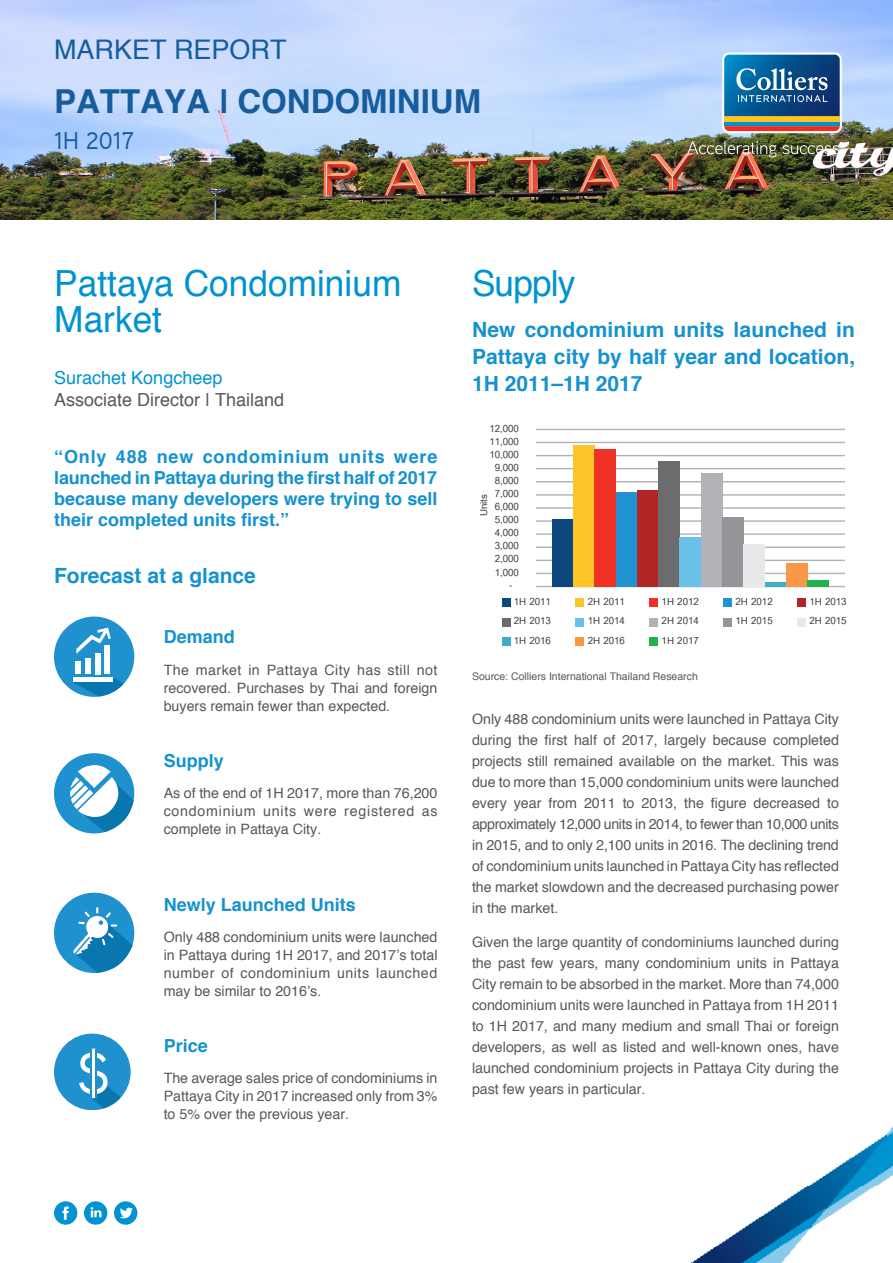
<style>
.page{position:relative;width:893px;height:1263px;background:#fff}
.page>*{position:absolute;margin:0;border:0;box-sizing:border-box;transform-origin:0 0}
.t1{font:69.3px "Aaux Next";color:#fff;scale:.93 1}
.Headline_1{font:36px/36px "Helvetica";color:#0093d0}
.Title_Dark{font:700 33px "Helvetica";color:#175d9e}
.Title_Dark-2{font:27px "Helvetica";color:#175d9e}
.Title_Dark-3{font:500 24px "Aaux Next";color:#175d9e}
.Headline_3{font:700 21px/27px "Helvetica";color:#1592cf;text-align:justify}
.Headline_3-2{font:700 18px/21px "Helvetica";color:#1592cf;text-align:justify}
.Headline_3-3{font:18px "Helvetica";color:#57585a}
.Headline_3-4{font:18px "Helvetica";color:#0093d0}
.t2{font:700 14.85px "Cordia New";letter-spacing:-.005em;color:#3e3e3f}
.Body{font:14.25px/21px "Helvetica";color:#57585a;text-align:justify}
.Headline_3-5{font:14.25px/18px "Helvetica";color:#57585a;text-align:justify}
.Caption_Chart_Image{font:10.5px "Helvetica";color:#57585a}
</style>
<div class="page">
<img style="left:690px;top:1126px;width:203px;height:137px">
<img style="left:0;top:0;width:893px;height:219px">
<div style="left:54px;top:1201px;width:23px;height:24px;background:#0093d0;border-radius:50%"></div>
<svg style="left:62px;top:1206px;width:7px;height:14px"></svg>
<div style="left:84px;top:1201px;width:23px;height:24px;background:#0093d0;border-radius:50%"></div>
<svg style="left:91px;top:1207px;width:11px;height:10px"></svg>
<div style="left:114px;top:1201px;width:23px;height:24px;background:#0093d0;border-radius:50%"></div>
<svg style="left:120px;top:1207px;width:13px;height:12px"></svg>
<img style="left:687px;top:141px;width:89px;height:17px">
<svg style="left:783px;top:145px;width:60px;height:9px"></svg>
<svg style="left:722px;top:53px;width:120px;height:80px;background:#4c7694"></svg>
<div style="left:54px;top:616px;width:80px;height:81px;background:#2091cf;border-radius:50%"></div>
<svg style="left:76px;top:627px;width:35px;height:27px"></svg>
<div style="left:75px;top:661px;width:6px;height:13px;background:#fff"></div>
<div style="left:85px;top:659px;width:6px;height:15px;background:#fff"></div>
<div style="left:95px;top:653px;width:6px;height:21px;background:#fff"></div>
<div style="left:104px;top:646px;width:6px;height:28px;background:#fff"></div>
<svg style="left:73px;top:677px;width:51px;height:19px"></svg>
<div style="left:73px;top:677px;width:40px;height:5px;background:#fff"></div>
<div style="left:54px;top:753px;width:80px;height:80px;background:#2091cf;border-radius:50%"></div>
<svg style="left:69px;top:764px;width:65px;height:68px"></svg>
<div style="left:54px;top:893px;width:80px;height:80px;background:#2091cf;border-radius:50%"></div>
<svg style="left:72px;top:907px;width:61px;height:66px"></svg>
<div style="left:54px;top:1033px;width:77px;height:77px;background:#2091cf;border-radius:50%"></div>
<svg style="left:79px;top:1049px;width:49px;height:61px"></svg>
<hr style="left:91px;top:1049px;width:1px;height:48px;background:#2091cf">
<hr style="left:95px;top:1049px;width:2px;height:49px;background:#2091cf">
<hr style="left:536px;top:586px;width:309px;height:1px;background:#b2b3b7">
<hr style="left:536px;top:573px;width:309px;height:1px;background:#b2b3b7">
<hr style="left:536px;top:560px;width:309px;height:1px;background:#b2b3b7">
<hr style="left:536px;top:546px;width:309px;height:2px;background:#b2b3b7">
<hr style="left:536px;top:533px;width:309px;height:2px;background:#b2b3b7">
<hr style="left:536px;top:520px;width:309px;height:2px;background:#b2b3b7">
<hr style="left:536px;top:507px;width:309px;height:2px;background:#b2b3b7">
<hr style="left:536px;top:494px;width:309px;height:2px;background:#b2b3b7">
<hr style="left:536px;top:481px;width:309px;height:1px;background:#b2b3b7">
<hr style="left:536px;top:468px;width:309px;height:1px;background:#b2b3b7">
<hr style="left:536px;top:455px;width:309px;height:1px;background:#b2b3b7">
<hr style="left:536px;top:442px;width:309px;height:1px;background:#b2b3b7">
<hr style="left:536px;top:429px;width:309px;height:1px;background:#b2b3b7">
<div style="left:552px;top:519px;width:21px;height:67px;background:#0c487d"></div>
<div style="left:573px;top:445px;width:22px;height:141px;background:#fec528"></div>
<div style="left:595px;top:449px;width:21px;height:137px;background:#ef3024"></div>
<div style="left:616px;top:492px;width:21px;height:94px;background:#2093d0"></div>
<div style="left:637px;top:490px;width:21px;height:96px;background:#b12624"></div>
<div style="left:658px;top:461px;width:22px;height:125px;background:#6c6c6f"></div>
<div style="left:680px;top:537px;width:21px;height:49px;background:#6ac0e8"></div>
<div style="left:701px;top:473px;width:21px;height:113px;background:#b2b3b7"></div>
<div style="left:722px;top:517px;width:22px;height:69px;background:#939598"></div>
<div style="left:744px;top:544px;width:21px;height:42px;background:#e7e8e9"></div>
<hr style="left:765px;top:582px;width:21px;height:4px;background:#42abc5">
<div style="left:786px;top:563px;width:22px;height:23px;background:#f79747"></div>
<div style="left:808px;top:580px;width:21px;height:6px;background:#20b150"></div>
<div style="left:502px;top:599px;width:8px;height:8px;background:#0c487d"></div>
<div style="left:576px;top:599px;width:8px;height:8px;background:#fec528"></div>
<div style="left:650px;top:599px;width:8px;height:8px;background:#ef3024"></div>
<div style="left:723px;top:599px;width:9px;height:8px;background:#2093d0"></div>
<div style="left:797px;top:599px;width:9px;height:8px;background:#b12624"></div>
<div style="left:502px;top:618px;width:8px;height:8px;background:#6c6c6f"></div>
<div style="left:576px;top:618px;width:8px;height:8px;background:#6ac0e8"></div>
<div style="left:650px;top:618px;width:8px;height:8px;background:#b2b3b7"></div>
<div style="left:723px;top:618px;width:9px;height:8px;background:#939598"></div>
<div style="left:797px;top:618px;width:9px;height:8px;background:#e7e8e9"></div>
<div style="left:502px;top:637px;width:8px;height:8px;background:#42abc5"></div>
<div style="left:576px;top:637px;width:8px;height:8px;background:#f79747"></div>
<div style="left:650px;top:637px;width:8px;height:8px;background:#20b150"></div>
<p class="Title_Dark-2" style="left:54px;top:33px;width:234px">MARKET REPORT</p>
<p class="Title_Dark" style="left:54px;top:81px;width:429px">PATTAYA | CONDOMINIUM</p>
<p class="Title_Dark-3" style="left:54px;top:124px;width:81px">1H 2017</p>
<p class="Headline_1" style="left:54px;top:264px;width:349px">Pattaya Condominium<br>Market</p>
<p class="Headline_1" style="left:472px;top:264px;width:105px">Supply</p>
<p class="Headline_3-4" style="left:54px;top:366px;width:170px">Surachet Kongcheep</p>
<p class="Headline_3-3" style="left:54px;top:389px;width:231px">Associate Director | Thailand</p>
<p class="Headline_3" style="left:472px;top:315px;width:385px">New condominium units launched in Pattaya city by half year and location, 1H 2011–1H 2017</p>
<p class="t2" style="left:489px;top:419px;width:31px">12,000</p>
<p class="Headline_3-2" style="left:54px;top:446px;width:385px">“Only 488 new condominium units were launched in Pattaya during the first half of 2017 because many developers were trying to sell their completed units first.”</p>
<p class="Headline_3" style="left:54px;top:561px;width:203px">Forecast at a glance</p>
<p class="t1" style="left:76px;top:1027px;width:38px">$</p>
<p class="Headline_3-2" style="left:164px;top:626px;width:73px">Demand</p>
<p class="Body" style="left:164px;top:660px;width:275px;line-height:18px">The market in Pattaya City has still not recovered. Purchases by Thai and foreign buyers remain fewer than expected.</p>
<p class="Headline_3-2" style="left:164px;top:749px;width:62px">Supply</p>
<p class="Body" style="left:164px;top:784px;width:275px;line-height:18px">As of the end of 1H 2017, more than 76,200 condominium units were registered as complete in Pattaya City.</p>
<p class="Headline_3-2" style="left:164px;top:893px;width:194px">Newly Launched Units</p>
<p class="Headline_3-5" style="left:164px;top:928px;width:275px">Only 488 condominium units were launched in Pattaya during 1H 2017, and 2017’s total number of condominium units launched may be similar to 2016’s.</p>
<p class="Headline_3-2" style="left:164px;top:1034px;width:46px">Price</p>
<p class="Headline_3-5" style="left:164px;top:1069px;width:275px">The average sales price of condominiums in Pattaya City in 2017 increased only from 3% to 5% over the previous year.</p>
<p class="t2" style="left:489px;top:432px;width:31px">11,000</p>
<p class="t2" style="left:489px;top:445px;width:31px">10,000</p>
<p class="t2" style="left:495px;top:458px;width:26px">9,000</p>
<p class="t2" style="left:495px;top:471px;width:26px">8,000</p>
<p class="t2" style="left:495px;top:485px;width:26px">7,000</p>
<p class="t2" style="left:475px;top:516px;width:24px;rotate:-90deg">Units</p>
<p class="t2" style="left:495px;top:498px;width:26px">6,000</p>
<p class="t2" style="left:495px;top:511px;width:26px">5,000</p>
<p class="t2" style="left:495px;top:524px;width:26px">4,000</p>
<p class="t2" style="left:495px;top:537px;width:26px">3,000</p>
<p class="t2" style="left:495px;top:550px;width:26px">2,000</p>
<p class="t2" style="left:495px;top:563px;width:26px">1,000</p>
<p class="t2" style="left:509px;top:576px;width:5px">-</p>
<p class="t2" style="left:514px;top:593px;width:39px">1H 2011</p>
<p class="t2" style="left:588px;top:593px;width:39px">2H 2011</p>
<p class="t2" style="left:662px;top:593px;width:39px">1H 2012</p>
<p class="t2" style="left:735px;top:593px;width:39px">2H 2012</p>
<p class="t2" style="left:809px;top:593px;width:39px">1H 2013</p>
<p class="t2" style="left:514px;top:612px;width:39px">2H 2013</p>
<p class="t2" style="left:588px;top:612px;width:39px">1H 2014</p>
<p class="t2" style="left:662px;top:612px;width:39px">2H 2014</p>
<p class="t2" style="left:735px;top:612px;width:39px">1H 2015</p>
<p class="t2" style="left:809px;top:612px;width:39px">2H 2015</p>
<p class="t2" style="left:514px;top:631px;width:39px">1H 2016</p>
<p class="t2" style="left:588px;top:631px;width:39px">2H 2016</p>
<p class="t2" style="left:662px;top:631px;width:39px">1H 2017</p>
<p class="Caption_Chart_Image" style="left:472px;top:670px;width:227px">Source: Colliers International Thailand Research</p>
<p class="Body" style="left:472px;top:708px;width:368px">Only 488 condominium units were launched in Pattaya City during the first half of 2017, largely because completed projects still remained available on the market. This was due to more than 15,000 condominium units were launched every year from 2011 to 2013, the figure decreased to approximately 12,000 units in 2014, to fewer than 10,000 units in 2015, and to only 2,100 units in 2016. The declining trend of condominium units launched in Pattaya City has reflected the market slowdown and the decreased purchasing power in the market.</p>
<p class="Body" style="left:472px;top:931px;width:368px">Given the large quantity of condominiums launched during the past few years, many condominium units in Pattaya City remain to be absorbed in the market. More than 74,000 condominium units were launched in Pattaya from 1H 2011 to 1H 2017, and many medium and small Thai or foreign developers, as well as listed and well-known ones, have launched condominium projects in Pattaya City during the past few years in particular.</p>
</div>
